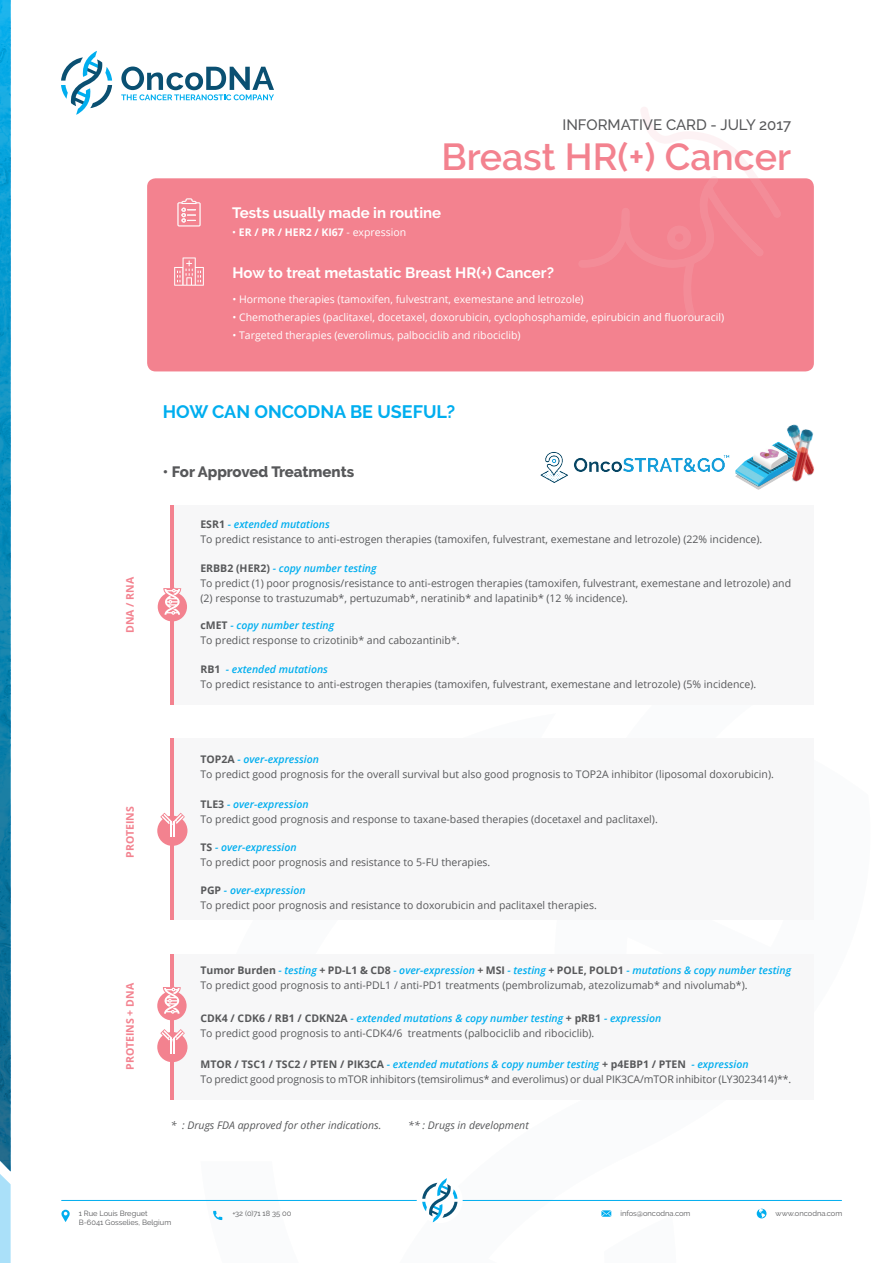
<style>
.page{position:relative;width:893px;height:1263px;background:#fff}
.page>*{position:absolute;margin:0;border:0;box-sizing:border-box;transform-origin:0 0}
.t1{font:600 37.5px "Raleway";color:#f3828f}
.t2{font:700 18px "Raleway";color:#00aeef}
.t3{font:700 15px "Raleway";color:#fff}
.t4{font:500 15px "Raleway";color:#57585a}
.t5{font:800 15px "Raleway";color:#57585a}
.t6{font:10.5px/15px "Open Sans";color:#57585a}
.t7{font:10.5px "Open Sans";color:#fff}
.t8{font:italic 10.5px "Open Sans";color:#57585a}
.t9{font:700 10.5px "Open Sans";color:#f3828f}
.t10{font:700 10.5px "Open Sans";color:#fff}
.t11{font:7.5px "Raleway";color:#57585a}
.s1{font-weight:400}
.s2{font-weight:700}
.s3{font-weight:600;font-style:italic;color:#00aeef}
</style>
<div class="page">
<div style="left:147px;top:178px;width:667px;height:193px;background:#f3828f;border-radius:9px"></div>
<svg style="left:177px;top:198px;width:24px;height:28px"></svg>
<svg style="left:174px;top:257px;width:30px;height:29px"></svg>
<div style="left:174px;top:505px;width:640px;height:200px;background:#f7f7f8"></div>
<div style="left:174px;top:738px;width:640px;height:182px;background:#f7f7f8"></div>
<svg style="left:121px;top:67px;width:153px;height:33px"></svg>
<svg style="left:61px;top:51px;width:51px;height:64px"></svg>
<hr style="left:62px;top:1200px;width:780px;height:1px;background:#00aeef">
<svg style="left:213px;top:1211px;width:9px;height:9px"></svg>
<svg style="left:601px;top:1210px;width:10px;height:7px"></svg>
<svg style="left:61px;top:1210px;width:9px;height:12px"></svg>
<svg style="left:757px;top:1209px;width:9px;height:9px"></svg>
<div style="left:417px;top:1177px;width:46px;height:46px;background:#fff;border-radius:50%"></div>
<svg style="left:422px;top:1178px;width:35px;height:44px"></svg>
<svg style="left:0;top:0;width:11px;height:1263px;background:#1d90bc"></svg>
<hr style="left:171px;top:505px;width:3px;height:200px;background:#f3828f">
<hr style="left:171px;top:738px;width:3px;height:182px;background:#f3828f">
<div style="left:158px;top:592px;width:29px;height:29px;background:#f3828f;border-radius:50%"></div>
<svg style="left:163px;top:587px;width:19px;height:28px"></svg>
<img style="left:742px;top:449px;width:28px;height:41px">
<img style="left:770px;top:443px;width:6px;height:40px">
<img style="left:776px;top:424px;width:39px;height:58px">
<img style="left:540px;top:452px;width:202px;height:31px">
<svg style="left:157px;top:816px;width:30px;height:30px"></svg>
<div style="left:159px;top:817px;width:27px;height:26px;background:#f3828f;border-radius:50%"></div>
<svg style="left:160px;top:813px;width:25px;height:24px"></svg>
<svg style="left:578px;top:107px;width:204px;height:72px"></svg>
<div style="left:174px;top:954px;width:640px;height:145px;background:#f7f7f8"></div>
<hr style="left:171px;top:954px;width:3px;height:145px;background:#f3828f">
<div style="left:157px;top:991px;width:30px;height:29px;background:#f3828f;border-radius:50%"></div>
<svg style="left:163px;top:986px;width:18px;height:28px"></svg>
<div style="left:157px;top:1032px;width:30px;height:30px;background:#f3828f;border-radius:50%"></div>
<svg style="left:160px;top:1029px;width:25px;height:24px"></svg>
<h3 class="t4" style="left:562px;top:116px;width:230px">INFORMATIVE CARD - JULY 2017</h3>
<h1 class="t1" style="left:441px;top:135px;width:351px">Breast HR(+) Cancer</h1>
<h3 class="t3" style="left:232px;top:204px;width:210px">Tests usually made in routine</h3>
<p class="t10" style="left:232px;top:225px;width:175px"><span class="s1">•</span> ER / PR / HER2 / KI67 <span class="s1">- expression</span></p>
<h3 class="t3" style="left:232px;top:264px;width:323px">How to treat metastatic Breast HR(+) Cancer?</h3>
<p class="t7" style="left:232px;top:292px;width:353px">• Hormone therapies (tamoxifen, fulvestrant, exemestane and letrozole)</p>
<p class="t7" style="left:232px;top:310px;width:493px">• Chemotherapies (paclitaxel, docetaxel, doxorubicin, cyclophosphamide, epirubicin and fluorouracil)</p>
<p class="t7" style="left:232px;top:328px;width:290px">• Targeted therapies (everolimus, palbociclib and ribociclib)</p>
<h2 class="t2" style="left:163px;top:401px;width:294px">HOW CAN ONCODNA BE USEFUL?</h2>
<h3 class="t5" style="left:163px;top:463px;width:193px">• For Approved Treatments</h3>
<p class="t9" style="left:122px;top:633px;width:58px;rotate:-90deg">DNA / RNA</p>
<p class="t9" style="left:122px;top:858px;width:53px;rotate:-90deg">PROTEINS</p>
<p class="t9" style="left:122px;top:1070px;width:88px;rotate:-90deg">PROTEINS + DNA</p>
<p class="t6" style="left:200px;top:516px;width:563px"><span class="s2">ESR1</span> <span class="s3">- extended mutations<br></span>To predict resistance to anti-estrogen therapies (tamoxifen, fulvestrant, exemestane and letrozole) (22% incidence).</p>
<p class="t6" style="left:200px;top:560px;width:592px"><span class="s2">ERBB2 (HER2)</span> <span class="s3">- copy number testing<br></span>To predict (1) poor prognosis/resistance to anti-estrogen therapies (tamoxifen, fulvestrant, exemestane and letrozole) and (2) response to trastuzumab*, pertuzumab*, neratinib* and lapatinib* (12 % incidence).</p>
<p class="t6" style="left:200px;top:618px;width:261px"><span class="s2">cMET</span> <span class="s3">- copy number testing<br></span>To predict response to crizotinib* and cabozantinib*.</p>
<p class="t6" style="left:200px;top:661px;width:557px"><span class="s2">RB1</span> <span class="s3">- extended mutations<br></span>To predict resistance to anti-estrogen therapies (tamoxifen, fulvestrant, exemestane and letrozole) (5% incidence).</p>
<p class="t6" style="left:200px;top:751px;width:575px"><span class="s2">TOP2A</span> <span class="s3">- over-expression<br></span>To predict good prognosis for the overall survival but also good prognosis to TOP2A inhibitor (liposomal doxorubicin).</p>
<p class="t6" style="left:200px;top:796px;width:459px"><span class="s2">TLE3</span> <span class="s3">- over-expression<br></span>To predict good prognosis and response to taxane-based therapies (docetaxel and paclitaxel).</p>
<p class="t6" style="left:200px;top:840px;width:291px"><span class="s2">TS</span> <span class="s3">- over-expression<br></span>To predict poor prognosis and resistance to 5-FU therapies.</p>
<p class="t6" style="left:200px;top:882px;width:398px"><span class="s2">PGP</span> <span class="s3">- over-expression<br></span>To predict poor prognosis and resistance to doxorubicin and paclitaxel therapies.</p>
<p class="t6" style="left:200px;top:962px;width:592px"><span class="s2">Tumor Burden</span> <span class="s3">- testing</span> <span class="s2">+ PD-L1 &amp; CD8</span> <span class="s3">- over-expression</span> <span class="s2">+ MSI</span> <span class="s3">- testing</span> <span class="s2">+ POLE, POLD1</span> <span class="s3">- mutations &amp; copy number testing<br></span>To predict good prognosis to anti-PDL1 / anti-PD1 treatments (pembrolizumab, atezolizumab* and nivolumab*).</p>
<p class="t6" style="left:200px;top:1010px;width:462px"><span class="s2">CDK4 / CDK6 / RB1 / CDKN2A</span> <span class="s3">- extended mutations &amp; copy number testing</span> <span class="s2">+ pRB1</span> <span class="s3">- expression<br></span>To predict good prognosis to anti-CDK4/6 treatments (palbociclib and ribociclib).</p>
<p class="t6" style="left:200px;top:1057px;width:592px"><span class="s2">MTOR / TSC1 / TSC2 / PTEN / PIK3CA</span> <span class="s3">- extended mutations &amp; copy number testing</span> <span class="s2">+ p4EBP1 / PTEN</span> <span class="s3">- expression<br></span>To predict good prognosis to mTOR inhibitors (temsirolimus* and everolimus) or dual PIK3CA/mTOR inhibitor (LY3023414)**.</p>
<p class="t8" style="left:171px;top:1118px;width:212px">* : Drugs FDA approved for other indications.</p>
<p class="t8" style="left:408px;top:1118px;width:122px">** : Drugs in development</p>
<p class="t11" style="left:79px;top:1209px;width:70px">1 Rue Louis Breguet</p>
<p class="t11" style="left:232px;top:1209px;width:60px">+32 (0)71 18 35 00</p>
<p class="t11" style="left:620px;top:1209px;width:71px">infos@oncodna.com</p>
<p class="t11" style="left:776px;top:1209px;width:68px">www.oncodna.com</p>
<p class="t11" style="left:79px;top:1218px;width:94px">B-6041 Gosselies, Belgium</p>
</div>
